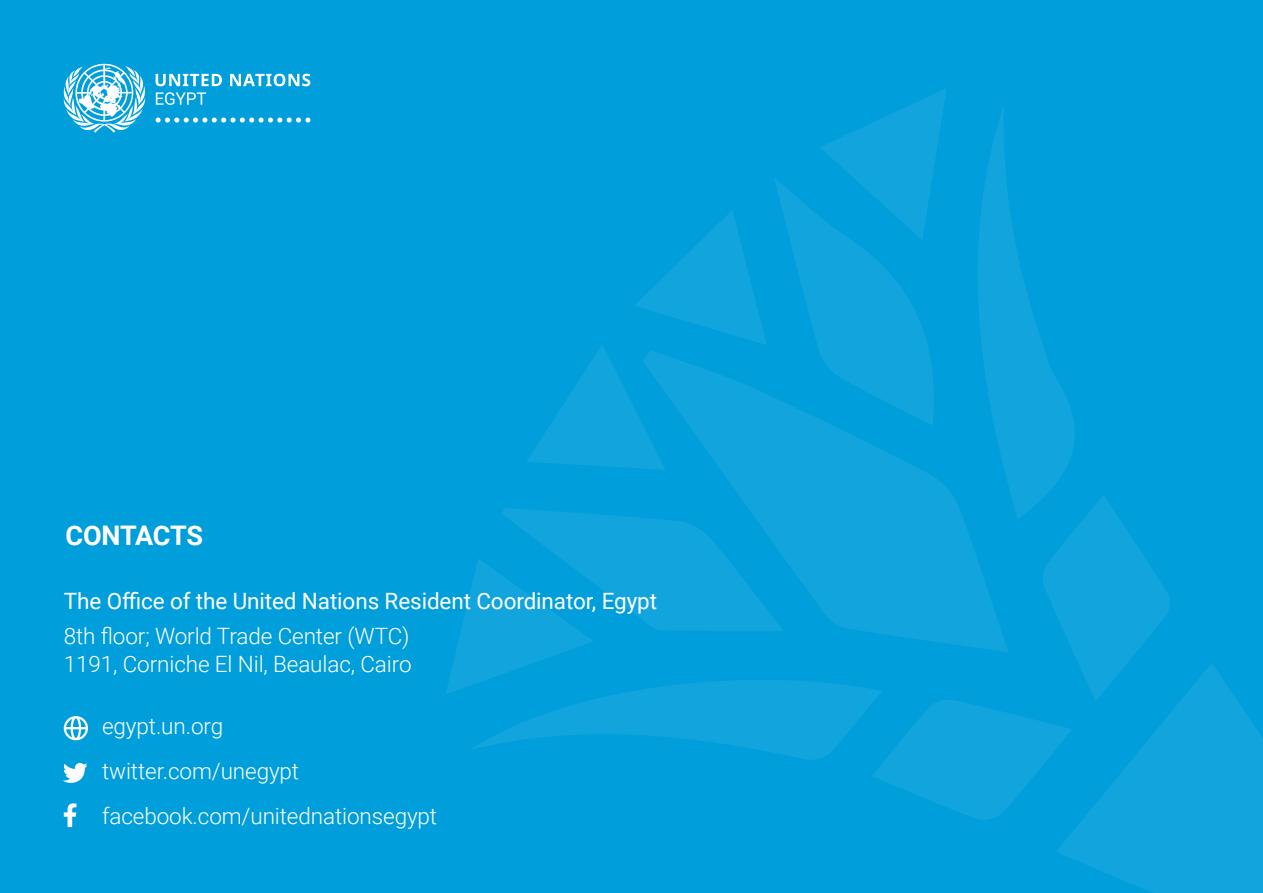
<style>
.page{position:relative;width:1263px;height:893px;background:#009edb}
.page>*{position:absolute;margin:0;border:0;box-sizing:border-box;transform-origin:0 0}
.t1{font:700 27px "Roboto";letter-spacing:-.015em;color:#fff}
.t2{font:300 22.5px/45px "Roboto";letter-spacing:-.005em;color:#fff}
.t3{font:22.5px "Roboto";letter-spacing:-.005em;color:#fff}
</style>
<div class="page">
<svg style="left:156px;top:92px;width:50px;height:13px"></svg>
<svg style="left:63px;top:63px;width:83px;height:70px"></svg>
<svg style="left:156px;top:118px;width:154px;height:5px"></svg>
<svg style="left:156px;top:74px;width:66px;height:12px"></svg>
<svg style="left:230px;top:74px;width:80px;height:12px"></svg>
<svg style="left:64px;top:803px;width:12px;height:24px"></svg>
<svg style="left:63px;top:763px;width:24px;height:20px"></svg>
<svg style="left:64px;top:716px;width:24px;height:24px"></svg>
<svg style="left:721px;top:395px;width:231px;height:100px;fill:#11a4dd"></svg>
<svg style="left:1056px;top:663px;width:207px;height:230px;fill:#11a4dd"></svg>
<svg style="left:978px;top:106px;width:97px;height:389px"></svg>
<svg style="left:446px;top:495px;width:725px;height:327px"></svg>
<svg style="left:774px;top:89px;width:173px;height:337px"></svg>
<svg style="left:527px;top:211px;width:240px;height:259px"></svg>
<p class="t1" style="left:66px;top:517px;width:139px">CONTACTS</p>
<p class="t3" style="left:64px;top:586px;width:595px">The Office of the United Nations Resident Coordinator, Egypt</p>
<p class="t2" style="left:64px;top:621px;width:349px;line-height:28.5px">8th floor; World Trade Center (WTC)<br>1191, Corniche El Nil, Beaulac, Cairo</p>
<p class="t2" style="left:102px;top:702px;width:337px">egypt.un.org<br>twitter.com/unegypt facebook.com/unitednationsegypt</p>
</div>
